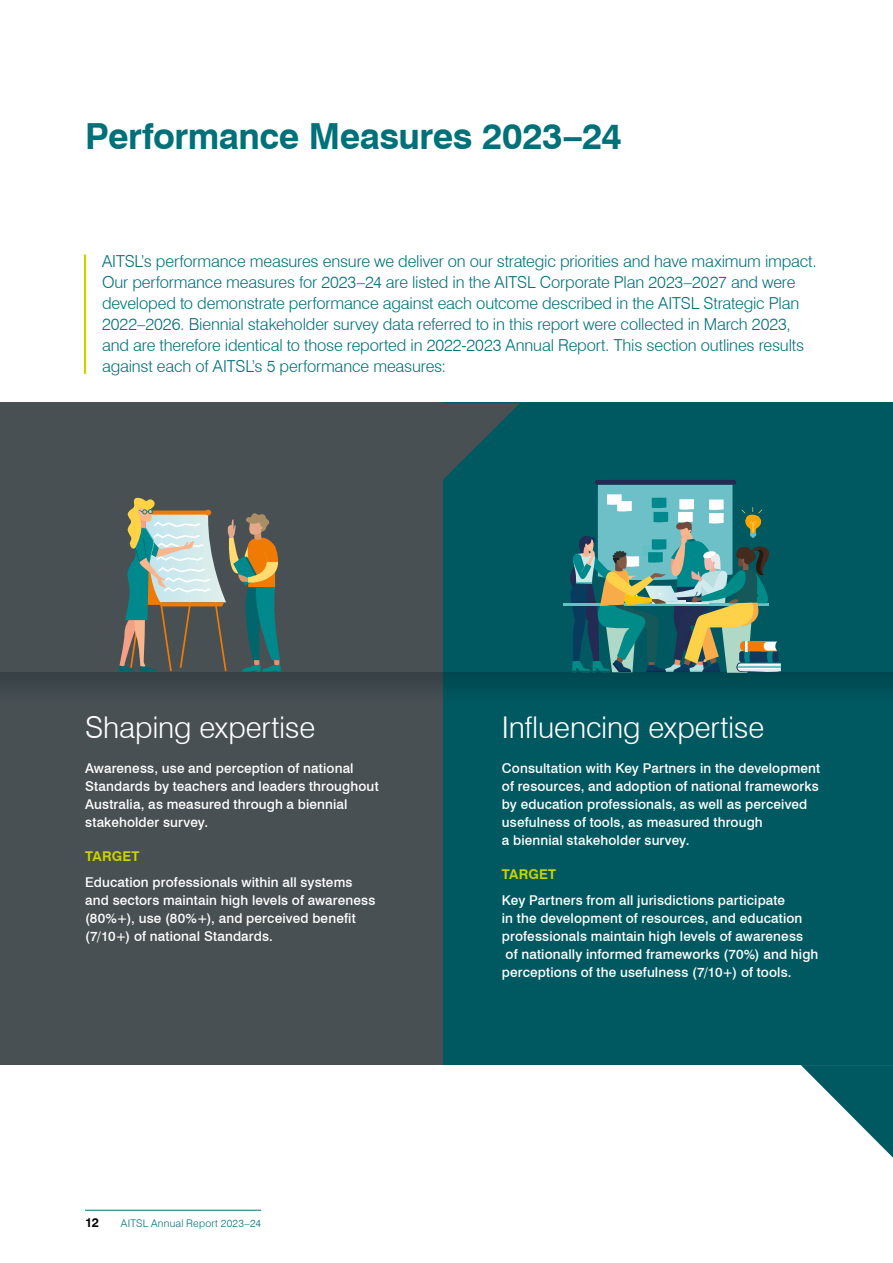
<style>
.page{position:relative;width:893px;height:1263px;background:#fff}
.page>*{position:absolute;margin:0;border:0;box-sizing:border-box;transform-origin:0 0}
.t1{font:700 36px "Swiss 721 BT";letter-spacing:-.015em;color:#007179}
.t2{font:300 30px "Swiss 721 BT";letter-spacing:-.005em;color:#fff}
.t3{font:300 16.5px/21px "Swiss 721 BT";letter-spacing:-.01em;color:#007179}
.t4{font:500 13.5px/18px "Swiss 721 BT";letter-spacing:.01em;color:#fff}
.t5{font:700 13.5px "Swiss 721 BT";letter-spacing:.015em;color:#cad200}
.t6{font:700 12.75px "Swiss 721 BT";color:#000}
.t7{font:300 10.5px "Swiss 721 BT";letter-spacing:.02em;color:#007179}
</style>
<div class="page">
<div style="left:0;top:403px;width:444px;height:662px;background:#485054"></div>
<div style="left:444px;top:403px;width:449px;height:662px;background:#005961"></div>
<svg style="left:443px;top:403px;width:77px;height:100px"></svg>
<svg style="left:0;top:672px;width:893px;height:31px"></svg>
<svg style="left:801px;top:1065px;width:92px;height:93px"></svg>
<svg style="left:119px;top:498px;width:162px;height:174px"></svg>
<div style="left:595px;top:480px;width:141px;height:5px;background:#212b53;border-radius:2px"></div>
<hr style="left:563px;top:603px;width:206px;height:3px;background:#64c1c4">
<svg style="left:569px;top:484px;width:212px;height:189px"></svg>
<hr style="left:84px;top:254px;width:2px;height:120px;background:#cad200">
<hr style="left:85px;top:1210px;width:176px;height:1px;background:#007179">
<h1 class="t1" style="left:85px;top:115px;width:538px">Performance Measures 2023–24</h1>
<p class="t3" style="left:102px;top:250px;width:716px">AITSL’s performance measures ensure we deliver on our strategic priorities and have maximum impact.<br>Our performance measures for 2023–24 are listed in the AITSL Corporate Plan 2023–2027 and were developed to demonstrate performance against each outcome described in the AITSL Strategic Plan 2022–2026. Biennial stakeholder survey data referred to in this report were collected in March 2023, and are therefore identical to those reported in 2022-2023 Annual Report. This section outlines results against each of AITSL’s 5 performance measures:</p>
<h2 class="t2" style="left:85px;top:709px;width:232px">Shaping expertise</h2>
<p class="t4" style="left:85px;top:759px;width:295px">Awareness, use and perception of national Standards by teachers and leaders throughout Australia, as measured through a biennial stakeholder survey.</p>
<p class="t5" style="left:85px;top:848px;width:56px">TARGET</p>
<p class="t4" style="left:85px;top:873px;width:292px">Education professionals within all systems and sectors maintain high levels of awareness (80%+), use (80%+), and perceived benefit (7/10+) of national Standards.</p>
<p class="t6" style="left:85px;top:1215px;width:16px">12</p>
<p class="t7" style="left:121px;top:1217px;width:142px">AITSL Annual Report 2023–24</p>
<h2 class="t2" style="left:502px;top:709px;width:264px">Influencing expertise</h2>
<p class="t4" style="left:502px;top:759px;width:320px">Consultation with Key Partners in the development of resources, and adoption of national frameworks by education professionals, as well as perceived usefulness of tools, as measured through<br>a biennial stakeholder survey.</p>
<p class="t5" style="left:502px;top:866px;width:56px">TARGET</p>
<p class="t4" style="left:502px;top:891px;width:318px">Key Partners from all jurisdictions participate<br>in the development of resources, and education professionals maintain high levels of awareness of nationally informed frameworks (70%) and high perceptions of the usefulness (7/10+) of tools.</p>
</div>
